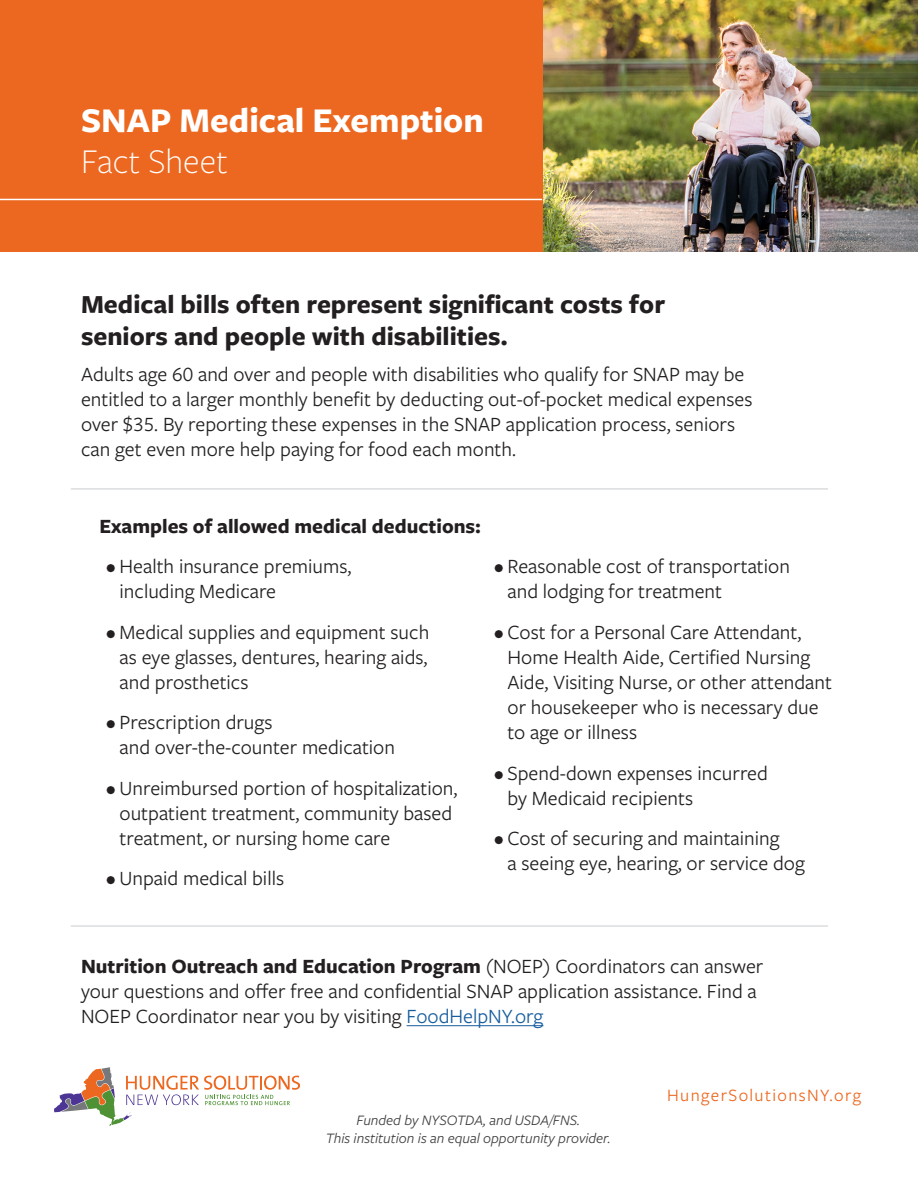
<style>
.page{position:relative;width:918px;height:1188px;background:#fff}
.page>*{position:absolute;margin:0;border:0;box-sizing:border-box;transform-origin:0 0}
.t1{font:700 36px/40.5px "Freight Sans Pro";color:#fff}
.t2{font:700 27px/32.4px "Freight Sans Pro";color:#231f20}
.t3{font:21px/25.2px "Freight Sans Pro";color:#231f20}
.t4{font:700 21px "Freight Sans Pro";color:#231f20}
.t5{font:18px "Freight Sans Pro";letter-spacing:.075em;color:#ec6820}
.t6{font:italic 15px/18px "Freight Sans Pro";color:#3e3e3f;text-align:center}
.s1{font-weight:300}
.s2{font-weight:700}
.s3{color:#175d9e}
</style>
<div class="page">
<img style="left:542px;top:0;width:376px;height:252px">
<div style="left:0;top:0;width:542px;height:252px;background:#ec6820"></div>
<svg style="left:54px;top:1067px;width:246px;height:59px"></svg>
<hr style="left:0;top:199px;width:542px;height:1px;background:#fff">
<hr style="left:407px;top:1025px;width:136px;height:1px;background:#175d9e">
<hr style="left:71px;top:925px;width:757px;height:2px;background:#dcdddf">
<hr style="left:71px;top:488px;width:757px;height:2px;background:#dcdddf">
<p class="t1" style="left:81px;top:99px;width:404px">SNAP Medical Exemption<br><span class="s1">Fact Sheet</span></p>
<p class="t2" style="left:81px;top:287px;width:586px">Medical bills often represent significant costs for seniors and people with disabilities.</p>
<p class="t3" style="left:81px;top:360px;width:673px">Adults age 60 and over and people with disabilities who qualify for SNAP may be entitled to a larger monthly benefit by deducting out-of-pocket medical expenses over $35. By reporting these expenses in the SNAP application process, seniors can get even more help paying for food each month.</p>
<p class="t4" style="left:99px;top:512px;width:383px">Examples of allowed medical deductions:</p>
<p class="t3" style="left:120px;top:553px;width:233px;text-indent:-14px">• Health insurance premiums, including Medicare</p>
<p class="t3" style="left:120px;top:618px;width:311px;text-align:justify;text-indent:-14px">• Medical supplies and equipment such as eye glasses, dentures, hearing aids, and prosthetics</p>
<p class="t3" style="left:120px;top:709px;width:277px;text-indent:-14px">• Prescription drugs<br>and over-the-counter medication</p>
<p class="t3" style="left:120px;top:774px;width:339px;text-indent:-14px">• Unreimbursed portion of hospitalization, outpatient treatment, community based treatment, or nursing home care</p>
<p class="t3" style="left:106px;top:865px;width:180px">• Unpaid medical bills</p>
<p class="t3" style="left:508px;top:553px;width:284px;text-indent:-14px">• Reasonable cost of transportation and lodging for treatment</p>
<p class="t3" style="left:508px;top:618px;width:326px;text-indent:-14px">• Cost for a Personal Care Attendant, Home Health Aide, Certified Nursing Aide, Visiting Nurse, or other attendant or housekeeper who is necessary due to age or illness</p>
<p class="t3" style="left:508px;top:759px;width:262px;text-indent:-14px">• Spend-down expenses incurred by Medicaid recipients</p>
<p class="t3" style="left:508px;top:825px;width:299px;text-indent:-14px">• Cost of securing and maintaining<br>a seeing eye, hearing, or service dog</p>
<p class="t3" style="left:81px;top:952px;width:684px"><span class="s2">Nutrition Outreach and Education Program</span> (NOEP) Coordinators can answer your questions and offer free and confidential SNAP application assistance. Find a<br>NOEP Coordinator near you by visiting <span class="s3">FoodHelpNY.org</span></p>
<p class="t6" style="left:326px;top:1111px;width:286px">Funded by NYSOTDA, and USDA/FNS.<br>This institution is an equal opportunity provider.</p>
<p class="t5" style="left:667px;top:1083px;width:195px">HungerSolutionsNY.org</p>
</div>
